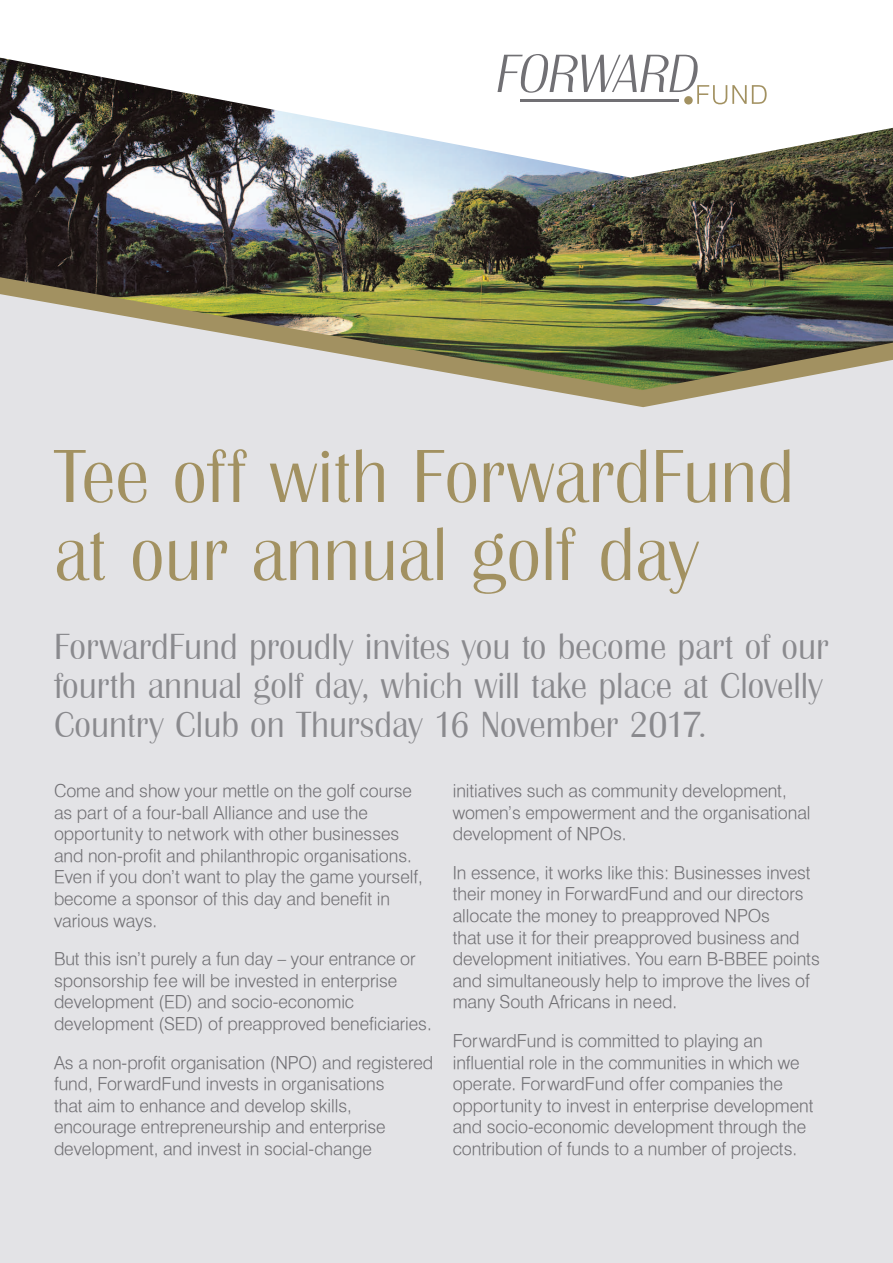
<style>
.page{position:relative;width:893px;height:1263px;background:#fff}
.page>*{position:absolute;margin:0;border:0;box-sizing:border-box;transform-origin:0 0}
.t1{font:78px "Britannic T Ligh";color:#a29161}
.t2{font:37.5px/39px "Britannic T Ligh";color:#8a8a8e}
.t3{font:300 18px/21.6px "Halvett";letter-spacing:-.005em;color:#717074}
</style>
<div class="page">
<div style="left:0;top:257px;width:893px;height:1006px;background:#e3e3e6"></div>
<svg style="left:546px;top:390px;width:187px;height:17px"></svg>
<img style="left:0;top:178px;width:893px;height:212px">
<svg style="left:0;top:57px;width:893px;height:121px"></svg>
<svg style="left:497px;top:54px;width:270px;height:50px"></svg>
<p class="t1" style="left:54px;top:435px;width:742px">Tee off with ForwardFund</p>
<p class="t1" style="left:54px;top:513px;width:647px">at our annual golf day</p>
<p class="t2" style="left:54px;top:628px;width:776px">ForwardFund proudly invites you to become part of our fourth annual golf day, which will take place at Clovelly<br>Country Club on Thursday 16 November 2017.</p>
<p class="t3" style="left:54px;top:779px;width:370px">Come and show your mettle on the golf course as part of a four-ball Alliance and use the opportunity to network with other businesses and non-profit and philanthropic organisations.<br>Even if you don’t want to play the game yourself, become a sponsor of this day and benefit in various ways.</p>
<p class="t3" style="left:54px;top:948px;width:379px">But this isn’t purely a fun day – your entrance or sponsorship fee will be invested in enterprise development (ED) and socio-economic development (SED) of preapproved beneficiaries.</p>
<p class="t3" style="left:54px;top:1051px;width:381px">As a non-profit organisation (NPO) and registered fund, ForwardFund invests in organisations<br>that aim to enhance and develop skills, encourage entrepreneurship and enterprise development, and invest in social-change</p>
<p class="t3" style="left:453px;top:779px;width:359px">initiatives such as community development, women’s empowerment and the organisational development of NPOs.</p>
<p class="t3" style="left:453px;top:861px;width:369px">In essence, it works like this: Businesses invest their money in ForwardFund and our directors allocate the money to preapproved NPOs<br>that use it for their preapproved business and development initiatives. You earn B-BBEE points and simultaneously help to improve the lives of many South Africans in need.</p>
<p class="t3" style="left:453px;top:1029px;width:362px">ForwardFund is committed to playing an influential role in the communities in which we operate. ForwardFund offer companies the opportunity to invest in enterprise development and socio-economic development through the contribution of funds to a number of projects.</p>
</div>
